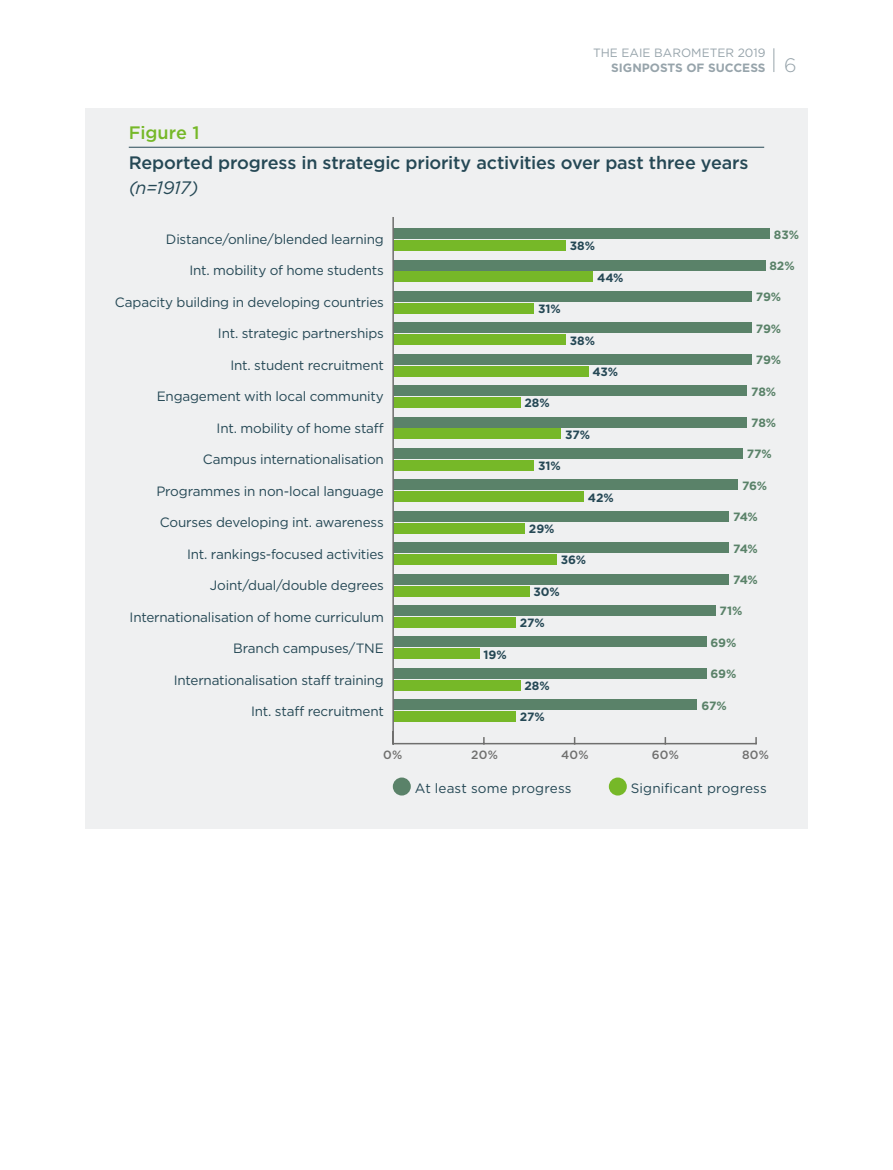
<style>
.page{position:relative;width:893px;height:1170px;background:#fff}
.page>*{position:absolute;margin:0;border:0;box-sizing:border-box;transform-origin:0 0}
.t1{font:300 19.5px "Gotham";color:#97a4ab}
.t2{font:500 18px "Gotham";letter-spacing:-.01em;color:#254855}
.t3{font:italic 18px "Gotham";color:#254855}
.t4{font:500 18px "Gotham";letter-spacing:-.005em;color:#76b828}
.t5{font:13.5px "Gotham";letter-spacing:-.015em;color:#254855}
.t6{font:13.5px "Gotham";letter-spacing:.01em;color:#254855}
.t7{font:700 12px "Gotham";letter-spacing:-.015em;color:#5a8269}
.t8{font:700 12px "Gotham";color:#254855}
.t9{font:12px "Gotham";color:#97a4ab}
.t10{font:700 12px "Gotham";color:#97a4ab}
.t11{font:500 12px "Gotham";letter-spacing:.02em;color:#6f6f6e}
</style>
<div class="page">
<div style="left:85px;top:108px;width:723px;height:720px;background:#eff0f1"></div>
<hr style="left:129px;top:147px;width:635px;height:1px;background:#254855">
<div style="left:393px;top:240px;width:173px;height:11px;background:#76b828"></div>
<div style="left:393px;top:271px;width:200px;height:11px;background:#76b828"></div>
<div style="left:393px;top:303px;width:141px;height:11px;background:#76b828"></div>
<div style="left:393px;top:334px;width:173px;height:11px;background:#76b828"></div>
<div style="left:393px;top:366px;width:195px;height:10px;background:#76b828"></div>
<div style="left:393px;top:397px;width:127px;height:11px;background:#76b828"></div>
<div style="left:393px;top:428px;width:168px;height:11px;background:#76b828"></div>
<div style="left:393px;top:460px;width:141px;height:10px;background:#76b828"></div>
<div style="left:393px;top:491px;width:191px;height:11px;background:#76b828"></div>
<div style="left:393px;top:523px;width:132px;height:10px;background:#76b828"></div>
<div style="left:393px;top:554px;width:163px;height:11px;background:#76b828"></div>
<div style="left:393px;top:585px;width:136px;height:11px;background:#76b828"></div>
<div style="left:393px;top:617px;width:123px;height:10px;background:#76b828"></div>
<div style="left:393px;top:648px;width:86px;height:11px;background:#76b828"></div>
<div style="left:393px;top:679px;width:127px;height:11px;background:#76b828"></div>
<div style="left:393px;top:711px;width:123px;height:11px;background:#76b828"></div>
<div style="left:393px;top:228px;width:377px;height:11px;background:#5a8269"></div>
<div style="left:393px;top:260px;width:372px;height:10px;background:#5a8269"></div>
<div style="left:393px;top:291px;width:359px;height:11px;background:#5a8269"></div>
<div style="left:393px;top:322px;width:359px;height:11px;background:#5a8269"></div>
<div style="left:393px;top:354px;width:359px;height:10px;background:#5a8269"></div>
<div style="left:393px;top:385px;width:354px;height:11px;background:#5a8269"></div>
<div style="left:393px;top:417px;width:354px;height:10px;background:#5a8269"></div>
<div style="left:393px;top:448px;width:349px;height:11px;background:#5a8269"></div>
<div style="left:393px;top:479px;width:345px;height:11px;background:#5a8269"></div>
<div style="left:393px;top:511px;width:336px;height:10px;background:#5a8269"></div>
<div style="left:393px;top:542px;width:336px;height:11px;background:#5a8269"></div>
<div style="left:393px;top:573px;width:336px;height:11px;background:#5a8269"></div>
<div style="left:393px;top:605px;width:322px;height:11px;background:#5a8269"></div>
<div style="left:393px;top:636px;width:313px;height:11px;background:#5a8269"></div>
<div style="left:393px;top:668px;width:313px;height:10px;background:#5a8269"></div>
<div style="left:393px;top:699px;width:304px;height:11px;background:#5a8269"></div>
<hr style="left:393px;top:742px;width:363px;height:2px;background:#6f6f6e">
<svg style="left:755px;top:737px;width:2px;height:6px"></svg>
<hr style="left:392px;top:218px;width:2px;height:525px;background:#6f6f6e">
<div style="left:393px;top:777px;width:18px;height:18px;background:#5a8269;border-radius:50%"></div>
<div style="left:609px;top:777px;width:18px;height:18px;background:#76b828;border-radius:50%"></div>
<svg style="left:773px;top:48px;width:1px;height:24px"></svg>
<p class="t9" style="left:593px;top:45px;width:174px">THE EAIE BAROMETER 2019</p>
<p class="t10" style="left:611px;top:60px;width:156px">SIGNPOSTS OF SUCCESS</p>
<h1 class="t1" style="left:784px;top:53px;width:14px">6</h1>
<h2 class="t4" style="left:129px;top:121px;width:72px">Figure 1</h2>
<h2 class="t2" style="left:129px;top:151px;width:621px">Reported progress in strategic priority activities over past three years</h2>
<h2 class="t3" style="left:129px;top:176px;width:71px">(n=1917)</h2>
<p class="t5" style="left:166px;top:230px;width:219px">Distance/online/blended learning</p>
<p class="t5" style="left:189px;top:262px;width:196px">Int. mobility of home students</p>
<p class="t5" style="left:115px;top:293px;width:270px">Capacity building in developing countries</p>
<p class="t5" style="left:218px;top:325px;width:168px">Int. strategic partnerships</p>
<p class="t5" style="left:230px;top:356px;width:155px">Int. student recruitment</p>
<p class="t5" style="left:157px;top:388px;width:229px">Engagement with local community</p>
<p class="t5" style="left:217px;top:419px;width:169px">Int. mobility of home staff</p>
<p class="t5" style="left:203px;top:451px;width:183px">Campus internationalisation</p>
<p class="t5" style="left:156px;top:482px;width:229px">Programmes in non-local language</p>
<p class="t5" style="left:160px;top:514px;width:226px">Courses developing int. awareness</p>
<p class="t5" style="left:187px;top:545px;width:198px">Int. rankings-focused activities</p>
<p class="t5" style="left:210px;top:577px;width:176px">Joint/dual/double degrees</p>
<p class="t5" style="left:130px;top:608px;width:256px">Internationalisation of home curriculum</p>
<p class="t5" style="left:233px;top:640px;width:152px">Branch campuses/TNE</p>
<p class="t5" style="left:174px;top:671px;width:212px">Internationalisation staff training</p>
<p class="t5" style="left:251px;top:703px;width:134px">Int. staff recruitment</p>
<p class="t7" style="left:774px;top:226px;width:27px">83%</p>
<p class="t8" style="left:570px;top:238px;width:27px">38%</p>
<p class="t7" style="left:769px;top:258px;width:27px">82%</p>
<p class="t8" style="left:597px;top:269px;width:28px">44%</p>
<p class="t7" style="left:756px;top:289px;width:27px">79%</p>
<p class="t7" style="left:756px;top:320px;width:27px">79%</p>
<p class="t7" style="left:756px;top:352px;width:27px">79%</p>
<p class="t7" style="left:751px;top:383px;width:26px">78%</p>
<p class="t7" style="left:751px;top:414px;width:26px">78%</p>
<p class="t7" style="left:747px;top:446px;width:27px">77%</p>
<p class="t7" style="left:742px;top:477px;width:27px">76%</p>
<p class="t7" style="left:733px;top:509px;width:26px">74%</p>
<p class="t7" style="left:733px;top:540px;width:26px">74%</p>
<p class="t7" style="left:733px;top:571px;width:26px">74%</p>
<p class="t7" style="left:719px;top:603px;width:24px">71%</p>
<p class="t7" style="left:710px;top:634px;width:27px">69%</p>
<p class="t7" style="left:710px;top:666px;width:27px">69%</p>
<p class="t7" style="left:701px;top:697px;width:27px">67%</p>
<p class="t8" style="left:538px;top:301px;width:24px">31%</p>
<p class="t8" style="left:570px;top:332px;width:27px">38%</p>
<p class="t8" style="left:592px;top:364px;width:27px">43%</p>
<p class="t8" style="left:524px;top:395px;width:27px">28%</p>
<p class="t8" style="left:565px;top:426px;width:26px">37%</p>
<p class="t8" style="left:538px;top:458px;width:24px">31%</p>
<p class="t8" style="left:588px;top:489px;width:27px">42%</p>
<p class="t8" style="left:529px;top:520px;width:27px">29%</p>
<p class="t8" style="left:561px;top:552px;width:27px">36%</p>
<p class="t8" style="left:533px;top:583px;width:28px">30%</p>
<p class="t8" style="left:520px;top:615px;width:26px">27%</p>
<p class="t8" style="left:484px;top:646px;width:25px">19%</p>
<p class="t8" style="left:524px;top:677px;width:27px">28%</p>
<p class="t8" style="left:520px;top:709px;width:26px">27%</p>
<p class="t11" style="left:383px;top:746px;width:21px">0%</p>
<p class="t11" style="left:471px;top:746px;width:28px">20%</p>
<p class="t11" style="left:561px;top:746px;width:29px">40%</p>
<p class="t11" style="left:652px;top:746px;width:29px">60%</p>
<p class="t11" style="left:742px;top:746px;width:28px">80%</p>
<p class="t6" style="left:415px;top:779px;width:158px">At least some progress</p>
<p class="t6" style="left:631px;top:779px;width:137px">Significant progress</p>
</div>
